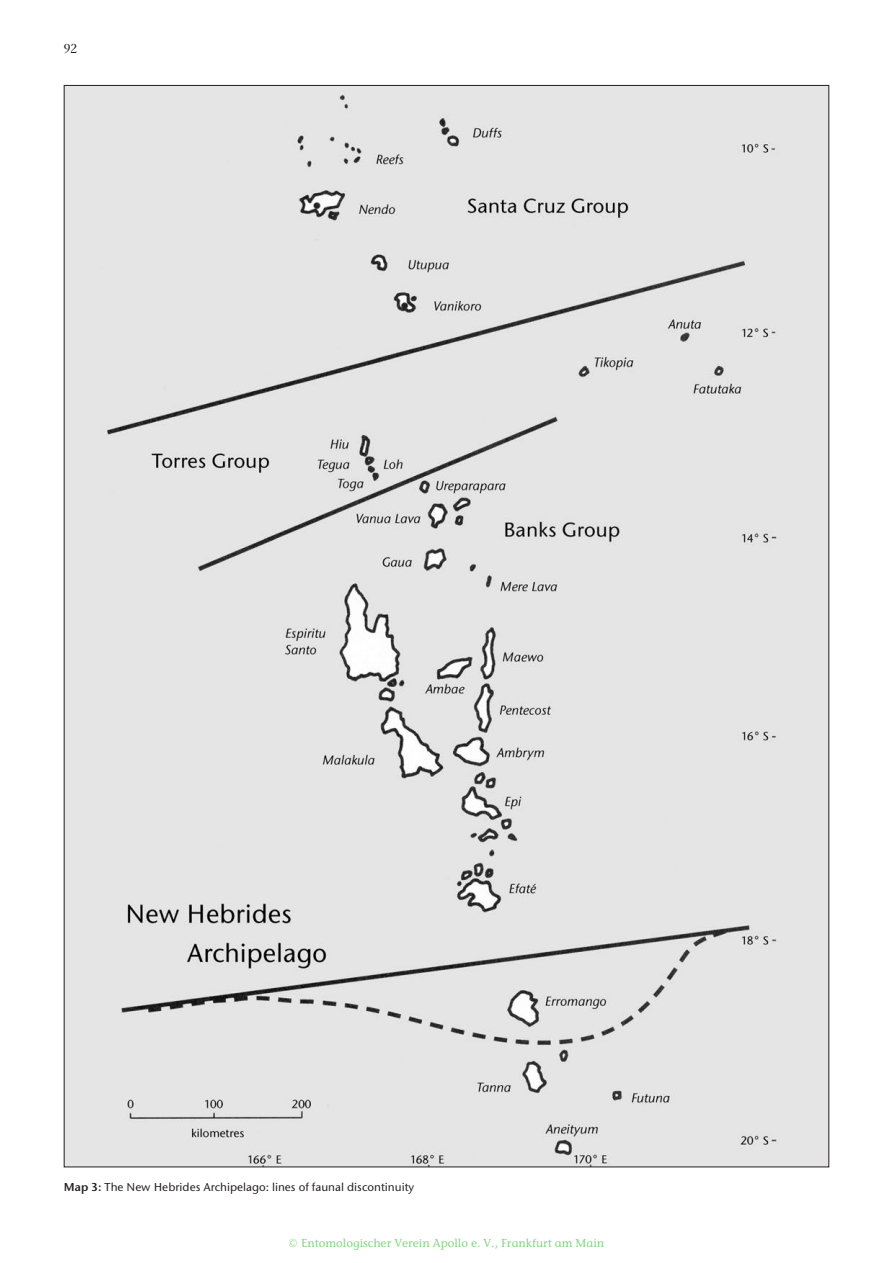
<style>
.page{position:relative;width:893px;height:1263px;background:#fff}
.page>*{position:absolute;margin:0;border:0;box-sizing:border-box;transform-origin:0 0}
.t1{font:13.5px "Apollo Gamma";color:#231f20}
.t2{font:500 12px "Apollo Stones";color:#231f20}
.t3{font:500 12px "A Stone Informal";color:rgb(0 171 0/.5)}
.s1{font-family:"Apollo Stones Semi";font-weight:400}
</style>
<div class="page">
<div style="left:66px;top:87px;width:761px;height:1078px;background:#e5e5e5"></div>
<p class="t1" style="left:64px;top:40px;width:15px">92</p>
<p class="t2" style="left:64px;top:1180px;width:352px"><span class="s1">Map 3:</span> The New Hebrides Archipelago: lines of faunal discontinuity</p>
<p class="t3" style="left:289px;top:1236px;width:317px">© Entomologischer Verein Apollo e. V., Frankfurt am Main</p>
</div>
